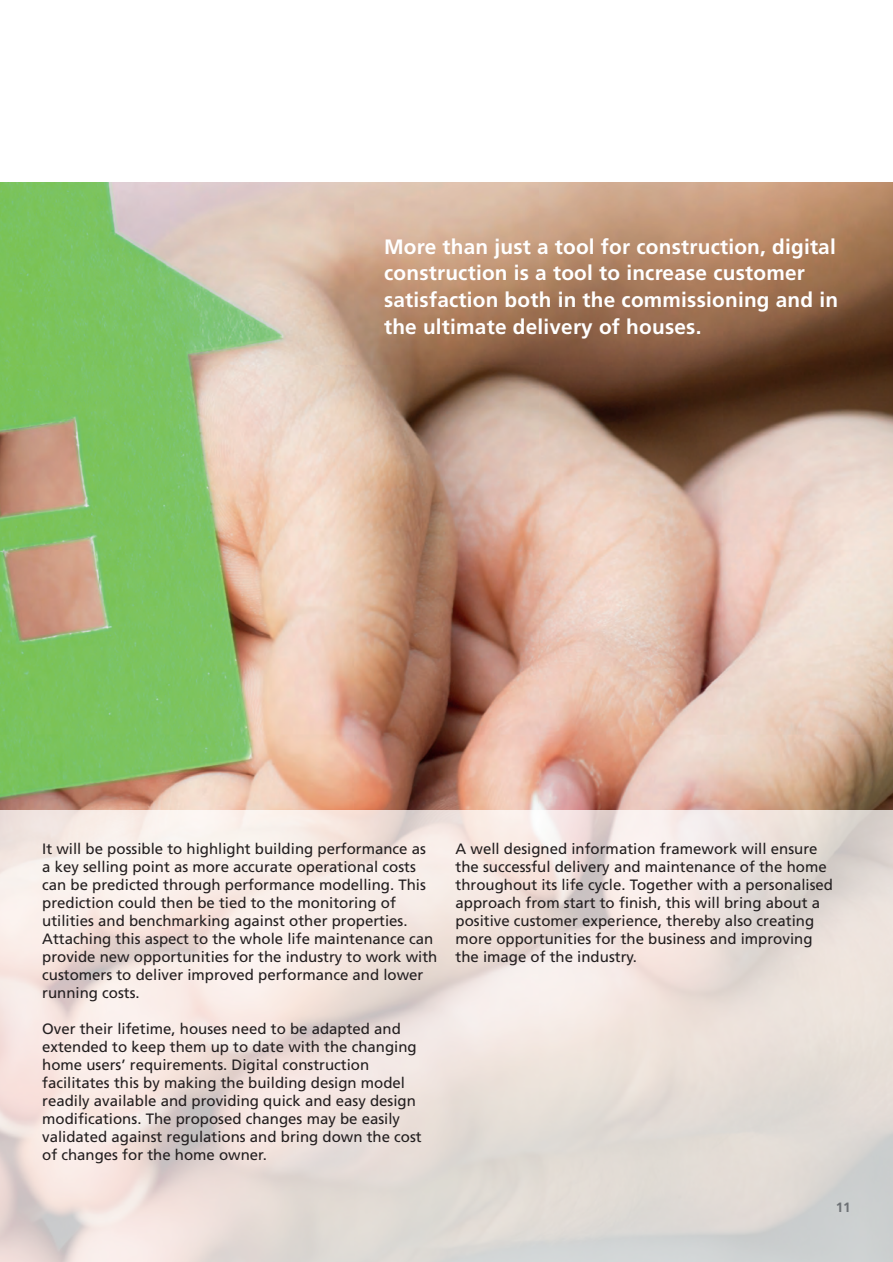
<style>
.page{position:relative;width:893px;height:1262px;background:#fff}
.page>*{position:absolute;margin:0;border:0;box-sizing:border-box;transform-origin:0 0}
.t1{font:700 20.85px/26.8px "Frutiger";letter-spacing:.01em;color:#fff}
.t2{font:15px/18px "Frutiger";color:#231f20}
.t3{font:700 13.5px "Frutiger";color:#6d7175}
</style>
<div class="page">
<img style="left:0;top:183px;width:892px;height:627px">
<svg style="left:0;top:810px;width:892px;height:451px;background:#ebe0db"></svg>
<h1 class="t1" style="left:384px;top:233px;width:455px">More than just a tool for construction, digital construction is a tool to increase customer satisfaction both in the commissioning and in the ultimate delivery of houses.</h1>
<p class="t2" style="left:42px;top:839px;width:396px">It will be possible to highlight building performance as a key selling point as more accurate operational costs can be predicted through performance modelling. This prediction could then be tied to the monitoring of utilities and benchmarking against other properties.<br>Attaching this aspect to the whole life maintenance can provide new opportunities for the industry to work with customers to deliver improved performance and lower running costs.</p>
<p class="t2" style="left:42px;top:1019px;width:381px">Over their lifetime, houses need to be adapted and extended to keep them up to date with the changing home users’ requirements. Digital construction facilitates this by making the building design model readily available and providing quick and easy design modifications. The proposed changes may be easily validated against regulations and bring down the cost of changes for the home owner.</p>
<p class="t2" style="left:455px;top:839px;width:379px">A well designed information framework will ensure the successful delivery and maintenance of the home throughout its life cycle. Together with a personalised approach from start to finish, this will bring about a positive customer experience, thereby also creating more opportunities for the business and improving the image of the industry.</p>
<p class="t3" style="left:835px;top:1199px;width:17px">11</p>
</div>
